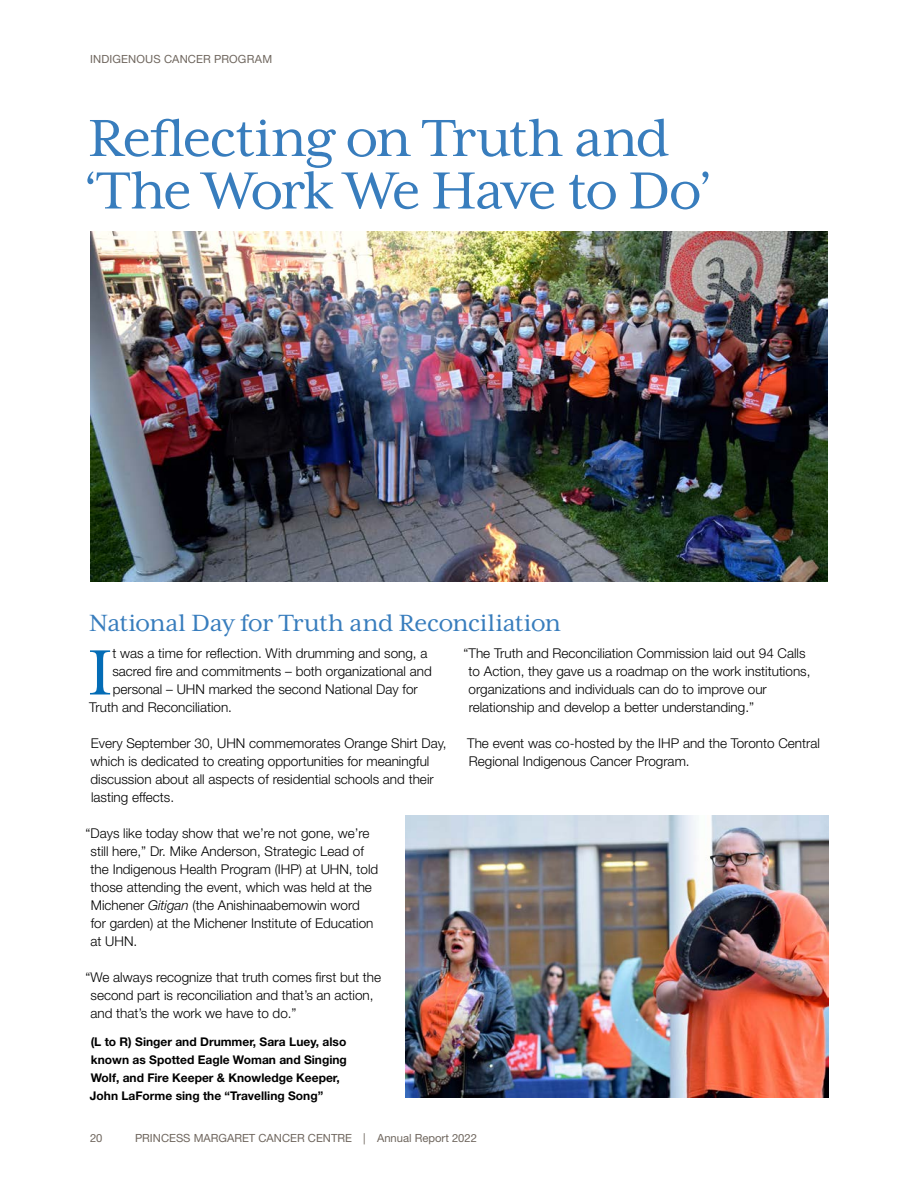
<style>
.page{position:relative;width:918px;height:1188px;background:#fff}
.page>*{position:absolute;margin:0;border:0;box-sizing:border-box;transform-origin:0 0}
.Body_Drop{font:73.5px "Mrs Eaves XL Serif OT";color:#036cb6}
.Head2{font:60px/52.5px "Mrs Eaves XL Serif OT";letter-spacing:-.03em;color:#387dbd}
.Head3{font:27px "Mrs Eaves XL Serif OT";letter-spacing:-.015em;color:#387dbd}
.Body{font:300 13.5px/18px "Helvetica Neue LT Std";color:#000}
.Body_Drop-2{font:300 13.5px "Helvetica Neue LT Std";color:#000}
.t1{font:700 12px/18px "Helvetica Neue LT Std";color:#000}
.Tabs{font:11.25px "Helvetica Neue LT Std";color:#6f665e}
.s1{font-style:italic}
</style>
<div class="page">
<img style="left:90px;top:231px;width:738px;height:351px">
<img style="left:405px;top:816px;width:423px;height:282px">
<p class="Tabs" style="left:90px;top:52px;width:184px">INDIGENOUS CANCER PROGRAM</p>
<p class="Head2" style="left:84px;top:112px;width:630px">Reflecting on Truth and ‘The Work We Have to Do’</p>
<p class="Head3" style="left:89px;top:609px;width:473px">National Day for Truth and Reconciliation</p>
<p class="Body_Drop" style="left:88px;top:633px;width:25px">I</p>
<p class="Body_Drop-2" style="left:113px;top:645px;width:316px">t was a time for reflection. With drumming and song, a</p>
<p class="Body" style="left:469px;top:644px;width:343px;text-indent:-5px">“The Truth and Reconciliation Commission laid out 94 Calls to Action, they gave us a roadmap on the work institutions, organizations and individuals can do to improve our relationship and develop a better understanding.”</p>
<p class="Body" style="left:467px;top:734px;width:354px">The event was co-hosted by the IHP and the Toronto Central<br>Regional Indigenous Cancer Program.</p>
<p class="Body_Drop-2" style="left:112px;top:663px;width:321px">sacred fire and commitments – both organizational and</p>
<p class="Body_Drop-2" style="left:113px;top:681px;width:307px">personal – UHN marked the second National Day for</p>
<p class="Body_Drop-2" style="left:89px;top:699px;width:144px">Truth and Reconciliation.</p>
<p class="Body" style="left:90px;top:734px;width:357px">Every September 30, UHN commemorates Orange Shirt Day, which is dedicated to creating opportunities for meaningful discussion about all aspects of residential schools and their lasting effects.</p>
<p class="Body" style="left:91px;top:824px;width:289px;text-indent:-5px">“Days like today show that we’re not gone, we’re still here,” Dr. Mike Anderson, Strategic Lead of the Indigenous Health Program (IHP) at UHN, told those attending the event, which was held at the Michener <span class="s1">Gitigan</span> (the Anishinaabemowin word<br>for garden) at the Michener Institute of Education at UHN.</p>
<p class="Body" style="left:91px;top:968px;width:292px;text-indent:-5px">“We always recognize that truth comes first but the second part is reconciliation and that’s an action, and that’s the work we have to do.”</p>
<p class="t1" style="left:90px;top:1033px;width:259px">(L to R) Singer and Drummer, Sara Luey, also known as Spotted Eagle Woman and Singing Wolf, and Fire Keeper &amp; Knowledge Keeper, John LaForme sing the “Travelling Song”</p>
<p class="Tabs" style="left:90px;top:1131px;width:14px">20</p>
<p class="Tabs" style="left:135px;top:1131px;width:344px">PRINCESS MARGARET CANCER CENTRE | Annual Report 2022</p>
</div>
